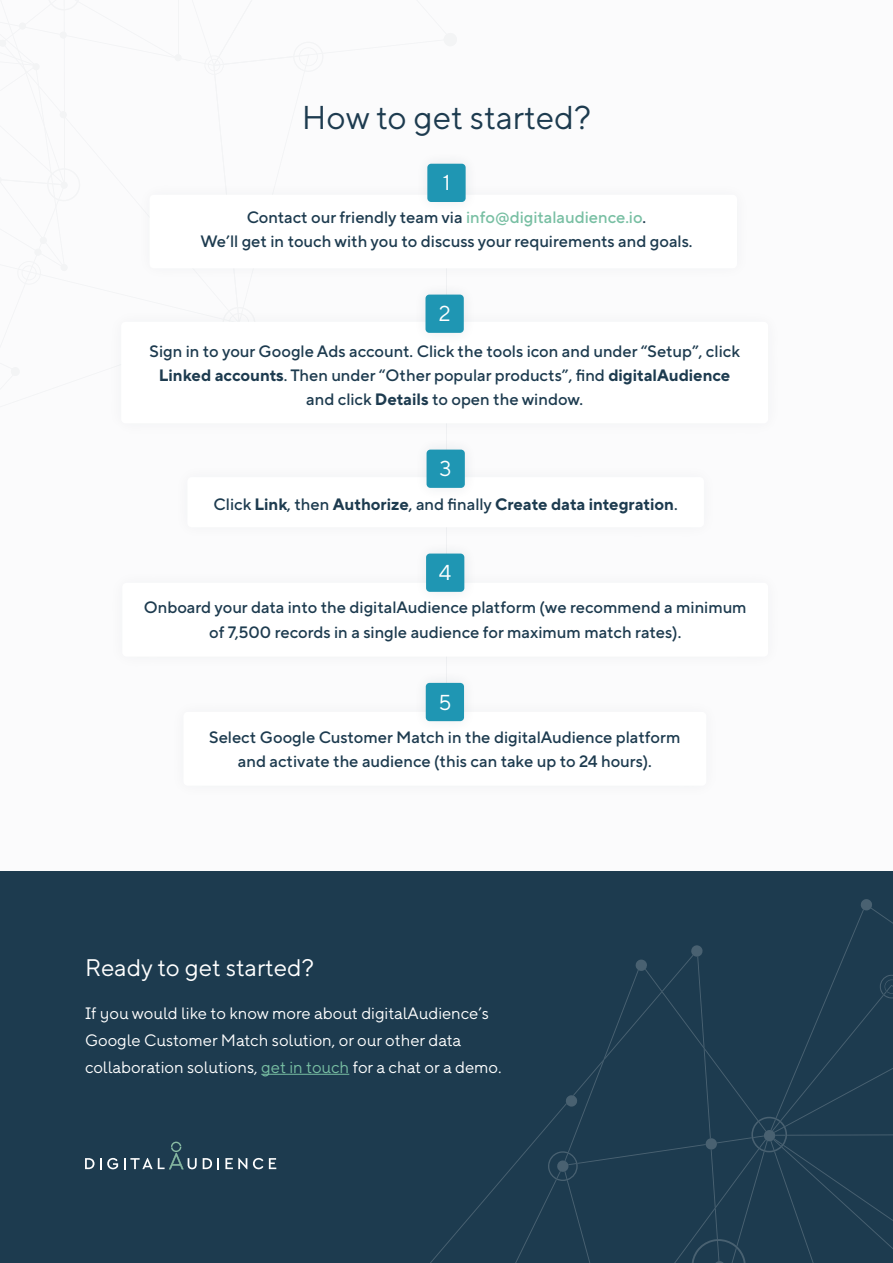
<style>
.page{position:relative;width:893px;height:1263px;background:#f7f8f9}
.page>*{position:absolute;margin:0;border:0;box-sizing:border-box;transform-origin:0 0}
.t1{font:33px "TT Norms Pro";color:#1d3b4f}
.t2{font:24px "TT Norms Pro";color:#fff}
.t3{font:21.6px "TT Norms Pro";color:#fff}
.t4{font:500 16.5px/24px "TT Norms Pro";color:#1d3b4f;text-align:center}
.t5{font:16.5px/27px "TT Norms Pro";color:#fff}
.t6{font:700 16.5px "TT Norms Pro";color:#1d3b4f}
.s1{color:#78bfa3}
.s2{font-weight:700}
.s3{font-weight:500}
</style>
<div class="page">
<div style="left:47px;top:168px;width:33px;height:33px;border:1px solid #1c3b4f;border-radius:50%"></div>
<div style="left:299px;top:47px;width:19px;height:19px;border:1px solid #1c3b4f;border-radius:50%"></div>
<div style="left:293px;top:42px;width:30px;height:30px;border:1px solid #1c3b4f;border-radius:50%"></div>
<div style="left:208px;top:59px;width:12px;height:12px;border:1px solid #1c3b4f;border-radius:50%"></div>
<div style="left:204px;top:55px;width:20px;height:20px;border:1px solid #1c3b4f;border-radius:50%"></div>
<div style="left:444px;top:33px;width:13px;height:13px;background:#f3f4f5;border-radius:50%"></div>
<div style="left:22px;top:265px;width:14px;height:15px;border:1px solid #1c3b4f;border-radius:50%"></div>
<div style="left:17px;top:261px;width:24px;height:24px;border:1px solid #1c3b4f;border-radius:50%"></div>
<div style="left:222px;top:307px;width:33px;height:33px;border:1px solid #1c3b4f;border-radius:50%"></div>
<div style="left:0;top:872px;width:893px;height:391px;background:#1d3b4f"></div>
<div style="left:150px;top:195px;width:587px;height:73px;background:#fff;border-radius:4px"></div>
<div style="left:414px;top:151px;width:64px;height:64px;background:#fafafb"></div>
<div style="left:427px;top:164px;width:39px;height:38px;background:#1f96b3;border-radius:4px"></div>
<div style="left:107px;top:308px;width:675px;height:129px;background:#f9f9fa"></div>
<div style="left:121px;top:322px;width:647px;height:101px;background:#fff;border-radius:4px"></div>
<div style="left:413px;top:282px;width:63px;height:64px;background:#fafafb"></div>
<div style="left:425px;top:295px;width:39px;height:38px;background:#1f96b3;border-radius:4px"></div>
<div style="left:187px;top:477px;width:517px;height:50px;background:#fff;border-radius:4px"></div>
<div style="left:414px;top:437px;width:63px;height:64px;background:#fafafb"></div>
<div style="left:427px;top:450px;width:38px;height:38px;background:#1f96b3;border-radius:4px"></div>
<div style="left:122px;top:583px;width:646px;height:74px;background:#fff;border-radius:4px"></div>
<div style="left:413px;top:541px;width:64px;height:64px;background:#fafafb"></div>
<div style="left:426px;top:553px;width:38px;height:39px;background:#1f96b3;border-radius:4px"></div>
<div style="left:183px;top:712px;width:523px;height:74px;background:#fff;border-radius:4px"></div>
<div style="left:413px;top:670px;width:64px;height:64px;background:#fafafb"></div>
<div style="left:426px;top:683px;width:38px;height:38px;background:#1f96b3;border-radius:4px"></div>
<svg style="left:490px;top:899px;width:403px;height:364px"></svg>
<hr style="left:261px;top:1074px;width:88px;height:1px;background:#78bfa3">
<svg style="left:85px;top:1158px;width:33px;height:11px"></svg>
<svg style="left:124px;top:1141px;width:73px;height:28px"></svg>
<svg style="left:203px;top:1158px;width:16px;height:11px"></svg>
<svg style="left:225px;top:1158px;width:38px;height:11px"></svg>
<svg style="left:269px;top:1158px;width:7px;height:11px"></svg>
<h1 class="t1" style="left:302px;top:97px;width:291px">How to get started?</h1>
<h3 class="t3" style="left:443px;top:169px;width:9px">1</h3>
<p class="t4" style="left:200px;top:205px;width:494px">Contact our friendly team via <span class="s1">info@digitalaudience.io</span>.<br>We’ll get in touch with you to discuss your requirements and goals.</p>
<h3 class="t3" style="left:439px;top:300px;width:13px">2</h3>
<p class="t4" style="left:150px;top:338px;width:592px">Sign in to your Google Ads account. Click the tools icon and under “Setup”, click<br><span class="s2">Linked accounts</span>. Then under “Other popular products”, find <span class="s2">digitalAudience </span>and click <span class="s2">Details</span> to open the window.</p>
<h3 class="t3" style="left:440px;top:455px;width:14px">3</h3>
<p class="t6" style="left:214px;top:493px;width:466px"><span class="s3">Click</span> Link<span class="s3">, then</span> Authorize<span class="s3">, and finally</span> Create data integration<span class="s3">.</span></p>
<h3 class="t3" style="left:439px;top:559px;width:14px">4</h3>
<p class="t4" style="left:144px;top:595px;width:604px">Onboard your data into the digitalAudience platform (we recommend a minimum of 7,500 records in a single audience for maximum match rates).</p>
<h3 class="t3" style="left:438px;top:688px;width:15px">5</h3>
<p class="t4" style="left:209px;top:724px;width:473px">Select Google Customer Match in the digitalAudience platform and activate the audience (this can take up to 24 hours).</p>
<h2 class="t2" style="left:85px;top:952px;width:230px">Ready to get started?</h2>
<p class="t5" style="left:85px;top:999px;width:418px">If you would like to know more about digitalAudience’s<br>Google Customer Match solution, or our other data collaboration solutions, <span class="s1">get in touch</span> for a chat or a demo.</p>
</div>
